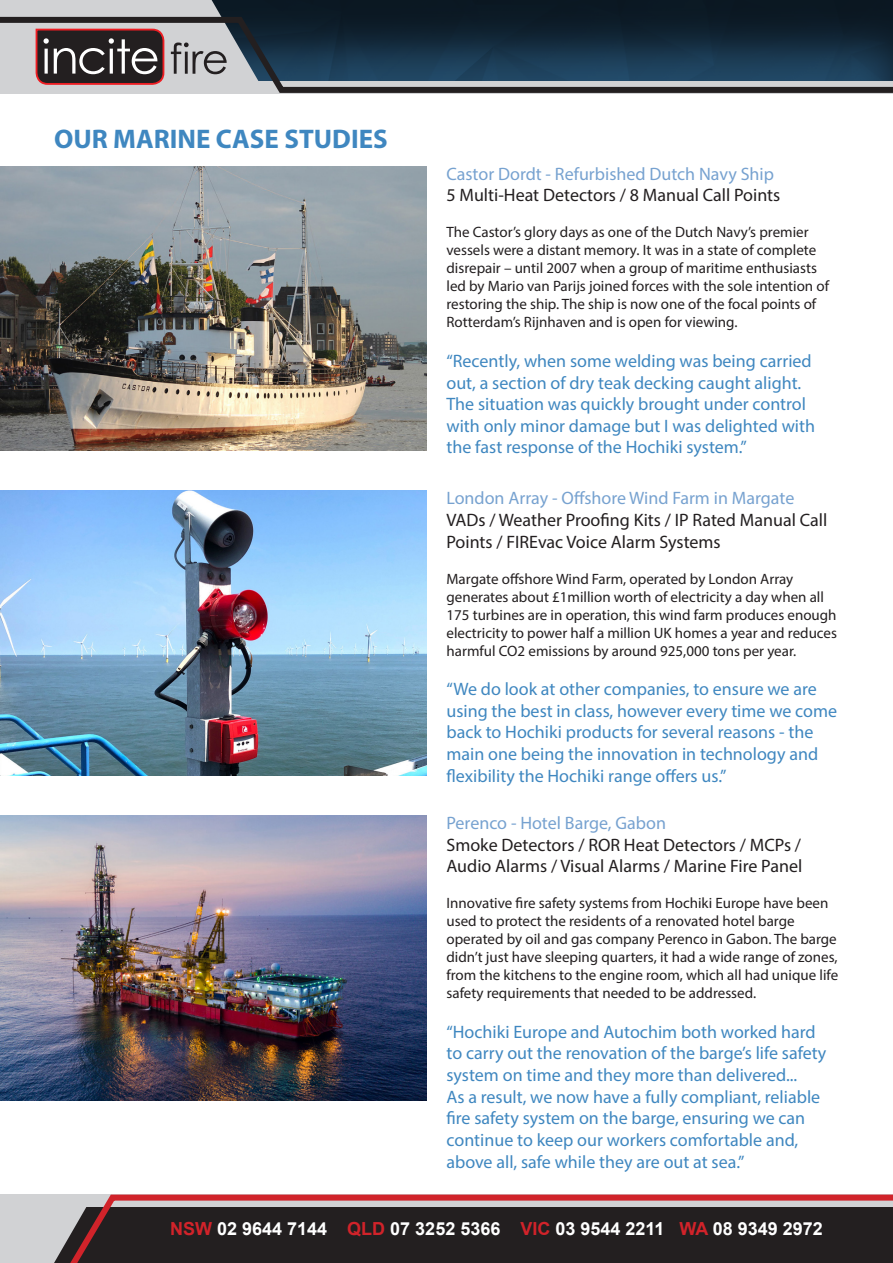
<style>
.page{position:relative;width:893px;height:1263px;background:#fff}
.page>*{position:absolute;margin:0;border:0;box-sizing:border-box;transform-origin:0 0}
.t1{font:700 27px "Myriad Pro";color:#3f87c0}
.t2{font:18px/21.6px "Myriad Pro";color:#3f87c0}
.t3{font:18px/21.6px "Myriad Pro";color:#231f20}
.t4{font:18px "Myriad Pro";color:#77a2d0}
.t5{font:700 18px "Arial";color:#fff}
.t6{font:15px/18px "Myriad Pro";color:#231f20}
.s1{color:#d1232a}
</style>
<div class="page">
<div style="left:0;top:0;width:893px;height:81px;background:#0b1823"></div>
<div style="left:0;top:0;width:220px;height:14px;background:#d1d2d4"></div>
<svg style="left:0;top:14px;width:893px;height:80px"></svg>
<svg style="left:0;top:1194px;width:893px;height:69px;background:#473436"></svg>
<svg style="left:0;top:1206px;width:87px;height:57px;background:#b5b0b2"></svg>
<img style="left:0;top:166px;width:426px;height:285px">
<img style="left:0;top:491px;width:426px;height:284px">
<img style="left:0;top:815px;width:426px;height:285px">
<p class="t1" style="left:54px;top:121px;width:335px">OUR MARINE CASE STUDIES</p>
<p class="t4" style="left:446px;top:163px;width:329px">Castor Dordt - Refurbished Dutch Navy Ship</p>
<p class="t3" style="left:446px;top:184px;width:335px">5 Multi-Heat Detectors / 8 Manual Call Points</p>
<p class="t6" style="left:446px;top:223px;width:384px">The Castor’s glory days as one of the Dutch Navy’s premier vessels were a distant memory. It was in a state of complete disrepair – until 2007 when a group of maritime enthusiasts led by Mario van Parijs joined forces with the sole intention of restoring the ship. The ship is now one of the focal points of Rotterdam’s Rijnhaven and is open for viewing.</p>
<p class="t2" style="left:446px;top:350px;width:367px">“Recently, when some welding was being carried out, a section of dry teak decking caught alight.</p>
<p class="t2" style="left:446px;top:393px;width:370px">The situation was quickly brought under control with only minor damage but I was delighted with the fast response of the Hochiki system.”</p>
<p class="t4" style="left:446px;top:487px;width:349px">London Array - Offshore Wind Farm in Margate</p>
<p class="t3" style="left:446px;top:509px;width:382px">VADs / Weather Proofing Kits / IP Rated Manual Call<br>Points / FIREvac Voice Alarm Systems</p>
<p class="t6" style="left:446px;top:569px;width:392px">Margate offshore Wind Farm, operated by London Array generates about £1million worth of electricity a day when all 175 turbines are in operation, this wind farm produces enough electricity to power half a million UK homes a year and reduces harmful CO2 emissions by around 925,000 tons per year.</p>
<p class="t2" style="left:446px;top:678px;width:392px">“We do look at other companies, to ensure we are using the best in class, however every time we come back to Hochiki products for several reasons - the main one being the innovation in technology and flexibility the Hochiki range offers us.”</p>
<p class="t4" style="left:446px;top:812px;width:221px">Perenco - Hotel Barge, Gabon</p>
<p class="t3" style="left:446px;top:833px;width:357px">Smoke Detectors / ROR Heat Detectors / MCPs /<br>Audio Alarms / Visual Alarms / Marine Fire Panel</p>
<p class="t6" style="left:446px;top:894px;width:393px">Innovative fire safety systems from Hochiki Europe have been used to protect the residents of a renovated hotel barge operated by oil and gas company Perenco in Gabon. The barge didn’t just have sleeping quarters, it had a wide range of zones, from the kitchens to the engine room, which all had unique life safety requirements that needed to be addressed.</p>
<p class="t2" style="left:446px;top:1021px;width:381px">“Hochiki Europe and Autochim both worked hard to carry out the renovation of the barge’s life safety system on time and they more than delivered...<br>As a result, we now have a fully compliant, reliable fire safety system on the barge, ensuring we can continue to keep our workers comfortable and, above all, safe while they are out at sea.”</p>
<p class="t5" style="left:170px;top:1215px;width:654px"><span class="s1">NSW</span> 02 9644 7144 <span class="s1">QLD</span> 07 3252 5366 <span class="s1">VIC</span> 03 9544 2211 <span class="s1">WA</span> 08 9349 2972</p>
</div>
